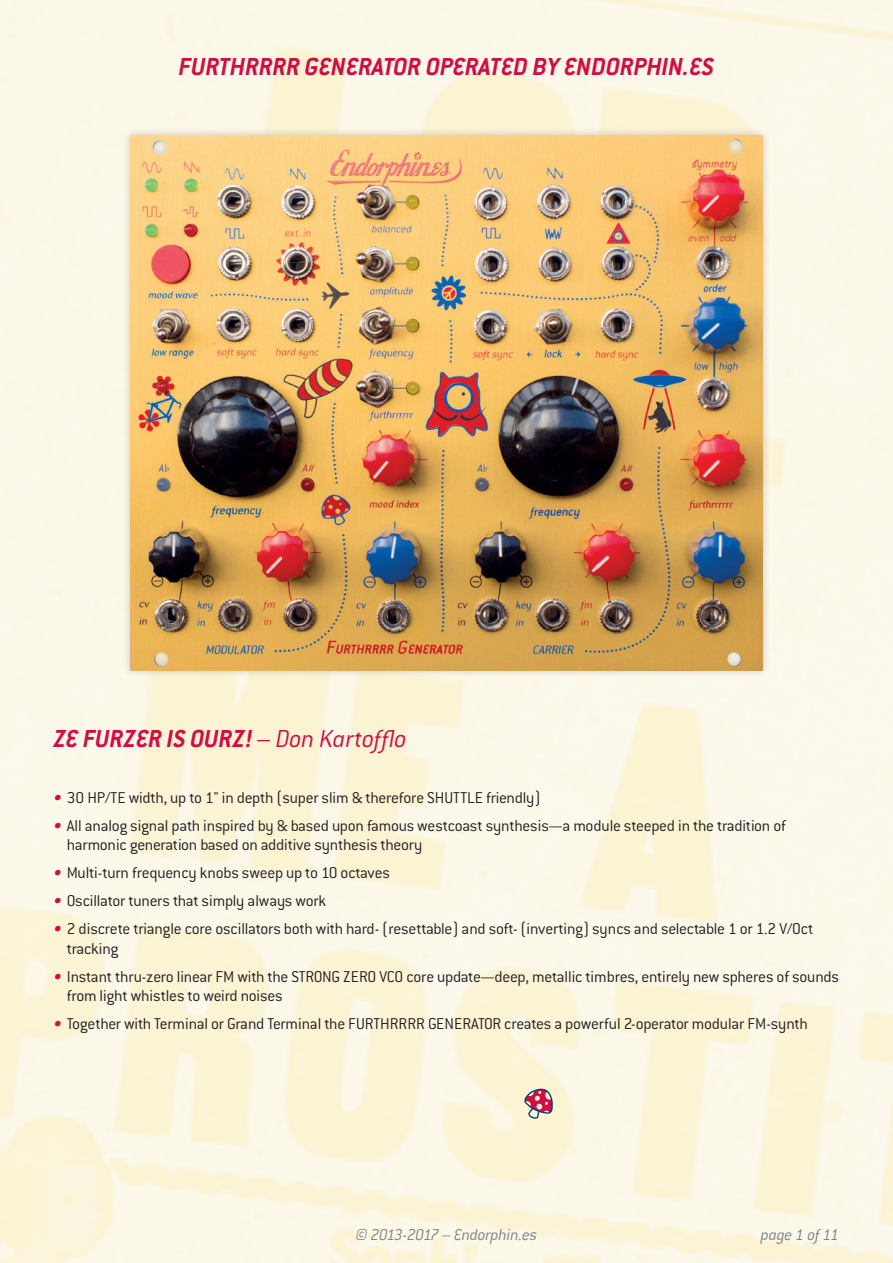
<style>
.page{position:relative;width:893px;height:1263px;background:#fff}
.page>*{position:absolute;margin:0;border:0;box-sizing:border-box;transform-origin:0 0}
.t1{font:italic 700 27px "Conduit ITC";color:#d20d44}
.t2{font:300 17.25px/19.5px "Conduit ITC";letter-spacing:-.015em;color:#231f20}
.t3{font:italic 300 17.25px "Conduit ITC";letter-spacing:-.02em;color:#808285}
.s1{font-weight:300}
.s2{font-weight:700;font-style:italic;color:#d20d44}
</style>
<div class="page">
<div style="left:122px;top:127px;width:648px;height:552px;background:#231f20;opacity:.25"></div>
<img style="left:131px;top:136px;width:631px;height:534px">
<svg style="left:524px;top:1087px;width:29px;height:32px"></svg>
<h1 class="t1" style="left:179px;top:50px;width:537px">FURTHRRRR GENERATOR OPERATED BY ENDORPHIN.ES</h1>
<h1 class="t1" style="left:54px;top:723px;width:354px">ZE FURZER IS OURZ! <span class="s1">– Don Kartofflo</span></h1>
<p class="t2" style="left:54px;top:788px;width:488px"><span class="s2">•</span> 30 HP/TE width, up to 1" in depth (super slim &amp; therefore SHUTTLE friendly)</p>
<p class="t2" style="left:67px;top:816px;width:721px;text-indent:-13px"><span class="s2">•</span> All analog signal path inspired by &amp; based upon famous westcoast synthesis—a module steeped in the tradition of harmonic generation based on additive synthesis theory</p>
<p class="t2" style="left:54px;top:863px;width:338px"><span class="s2">•</span> Multi-turn frequency knobs sweep up to 10 octaves</p>
<p class="t2" style="left:54px;top:891px;width:274px"><span class="s2">•</span> Oscillator tuners that simply always work</p>
<p class="t2" style="left:67px;top:919px;width:748px;text-indent:-13px"><span class="s2">•</span> 2 discrete triangle core oscillators both with hard- (resettable) and soft- (inverting) syncs and selectable 1 or 1.2 V/Oct tracking</p>
<p class="t2" style="left:67px;top:967px;width:774px;text-indent:-13px"><span class="s2">•</span> Instant thru-zero linear FM with the STRONG ZERO VCO core update—deep, metallic timbres, entirely new spheres of sounds from light whistles to weird noises</p>
<p class="t2" style="left:54px;top:1014px;width:755px"><span class="s2">•</span> Together with Terminal or Grand Terminal the FURTHRRRR GENERATOR creates a powerful 2-operator modular FM-synth</p>
<p class="t3" style="left:356px;top:1225px;width:183px">© 2013-2017 – Endorphin.es</p>
<p class="t3" style="left:761px;top:1225px;width:80px">page 1 of 11</p>
</div>
